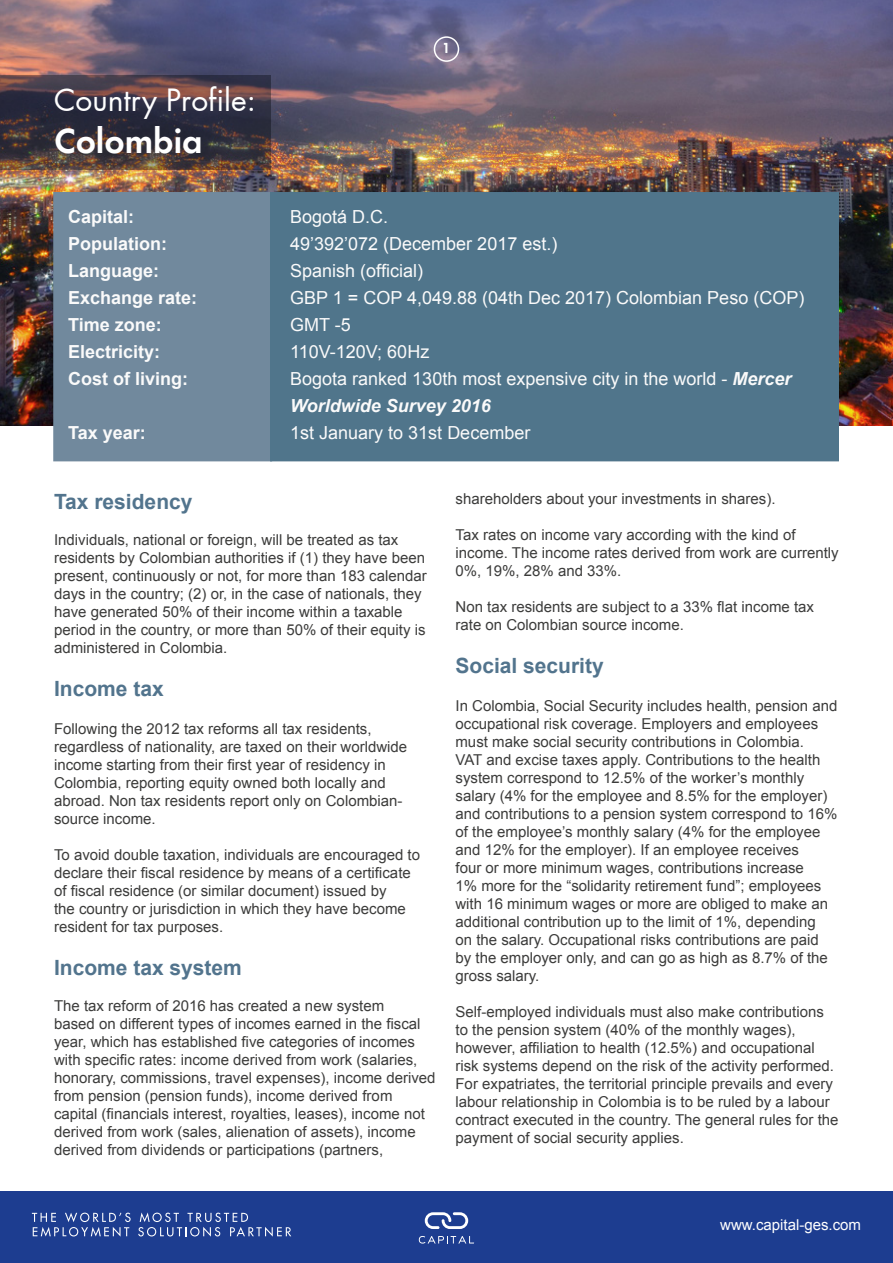
<style>
.page{position:relative;width:893px;height:1263px;background:#fff}
.page>*{position:absolute;margin:0;border:0;box-sizing:border-box;transform-origin:0 0}
.t1{font:36px "Futura Dem";color:#fff}
.t2{font:30px "Futura";color:#fff}
.t3{font:700 21px "Arial";color:#52748d}
.t4{font:18px/27px "Arial";color:#fafafa}
.t5{font:700 18px/27px "Arial";color:#fafafa}
.t6{font:15px/18px "Arial";color:#3c3c3b}
.t7{font:15px "Arial";color:#fff}
.t8{font:15px "Futura Dem";color:#fff}
.s1{font-weight:700;font-style:italic}
</style>
<div class="page">
<img style="left:0;top:0;width:893px;height:425px">
<div style="left:53px;top:192px;width:219px;height:269px;background:#71899d;border:2px solid #71899d"></div>
<div style="left:270px;top:192px;width:569px;height:269px;background:#50758b"></div>
<svg style="left:0;top:75px;width:270px;height:95px;background:#42373e"></svg>
<div style="left:0;top:1191px;width:893px;height:72px;background:#1d3d90"></div>
<svg style="left:425px;top:1212px;width:43px;height:17px"></svg>
<svg style="left:419px;top:1236px;width:55px;height:7px"></svg>
<svg style="left:32px;top:1212px;width:99px;height:24px"></svg>
<svg style="left:138px;top:1212px;width:153px;height:24px"></svg>
<div style="left:434px;top:36px;width:25px;height:26px;border:2px solid #fff;border-radius:50%"></div>
<h2 class="t2" style="left:54px;top:81px;width:203px">Country Profile:</h2>
<h1 class="t1" style="left:54px;top:119px;width:150px">Colombia</h1>
<p class="t5" style="left:68px;top:204px;width:131px">Capital:<br>Population:<br>Language:<br>Exchange rate:<br>Time zone:<br>Electricity:<br>Cost of living:</p>
<p class="t5" style="left:68px;top:420px;width:79px">Tax year:</p>
<p class="t8" style="left:442px;top:39px;width:10px">1</p>
<p class="t4" style="left:290px;top:203px;width:516px">Bogotá D.C.<br>49’392’072 (December 2017 est.)<br>Spanish (official)<br>GBP 1 = COP 4,049.88 (04th Dec 2017) Colombian Peso (COP)<br>GMT -5<br>110V-120V; 60Hz<br>Bogota ranked 130th most expensive city in the world - <span class="s1">Mercer<br>Worldwide Survey 2016</span></p>
<p class="t4" style="left:290px;top:419px;width:242px">1st January to 31st December</p>
<h3 class="t3" style="left:54px;top:487px;width:140px">Tax residency</h3>
<p class="t6" style="left:54px;top:530px;width:374px">Individuals, national or foreign, will be treated as tax residents by Colombian authorities if (1) they have been present, continuously or not, for more than 183 calendar days in the country; (2) or, in the case of nationals, they have generated 50% of their income within a taxable period in the country, or more than 50% of their equity is administered in Colombia.</p>
<h3 class="t3" style="left:54px;top:674px;width:111px">Income tax</h3>
<p class="t6" style="left:54px;top:719px;width:355px">Following the 2012 tax reforms all tax residents, regardless of nationality, are taxed on their worldwide income starting from their first year of residency in Colombia, reporting equity owned both locally and abroad. Non tax residents report only on Colombian&shy;source income.</p>
<p class="t6" style="left:54px;top:845px;width:368px">To avoid double taxation, individuals are encouraged to declare their fiscal residence by means of a certificate of fiscal residence (or similar document) issued by<br>the country or jurisdiction in which they have become resident for tax purposes.</p>
<h3 class="t3" style="left:54px;top:953px;width:189px">Income tax system</h3>
<p class="t6" style="left:54px;top:997px;width:383px">The tax reform of 2016 has created a new system<br>based on different types of incomes earned in the fiscal year, which has established five categories of incomes with specific rates: income derived from work (salaries, honorary, commissions, travel expenses), income derived from pension (pension funds), income derived from capital (financials interest, royalties, leases), income not derived from work (sales, alienation of assets), income derived from dividends or participations (partners,</p>
<p class="t6" style="left:455px;top:490px;width:322px">shareholders about your investments in shares).</p>
<p class="t6" style="left:455px;top:526px;width:385px">Tax rates on income vary according with the kind of income. The income rates derived from work are currently<br>0%, 19%, 28% and 33%.</p>
<p class="t6" style="left:455px;top:598px;width:360px">Non tax residents are subject to a 33% flat income tax rate on Colombian source income.</p>
<h3 class="t3" style="left:455px;top:652px;width:150px">Social security</h3>
<p class="t6" style="left:455px;top:697px;width:383px">In Colombia, Social Security includes health, pension and occupational risk coverage. Employers and employees must make social security contributions in Colombia.<br>VAT and excise taxes apply. Contributions to the health system correspond to 12.5% of the worker’s monthly salary (4% for the employee and 8.5% for the employer) and contributions to a pension system correspond to 16% of the employee’s monthly salary (4% for the employee and 12% for the employer). If an employee receives<br>four or more minimum wages, contributions increase<br>1% more for the “solidarity retirement fund”; employees with 16 minimum wages or more are obliged to make an additional contribution up to the limit of 1%, depending<br>on the salary. Occupational risks contributions are paid by the employer only, and can go as high as 8.7% of the gross salary.</p>
<p class="t6" style="left:455px;top:1003px;width:384px">Self-employed individuals must also make contributions to the pension system (40% of the monthly wages), however, affiliation to health (12.5%) and occupational risk systems depend on the risk of the activity performed.<br>For expatriates, the territorial principle prevails and every labour relationship in Colombia is to be ruled by a labour contract executed in the country. The general rules for the payment of social security applies.</p>
<p class="t7" style="left:720px;top:1214px;width:142px">www.capital-ges.com</p>
</div>
